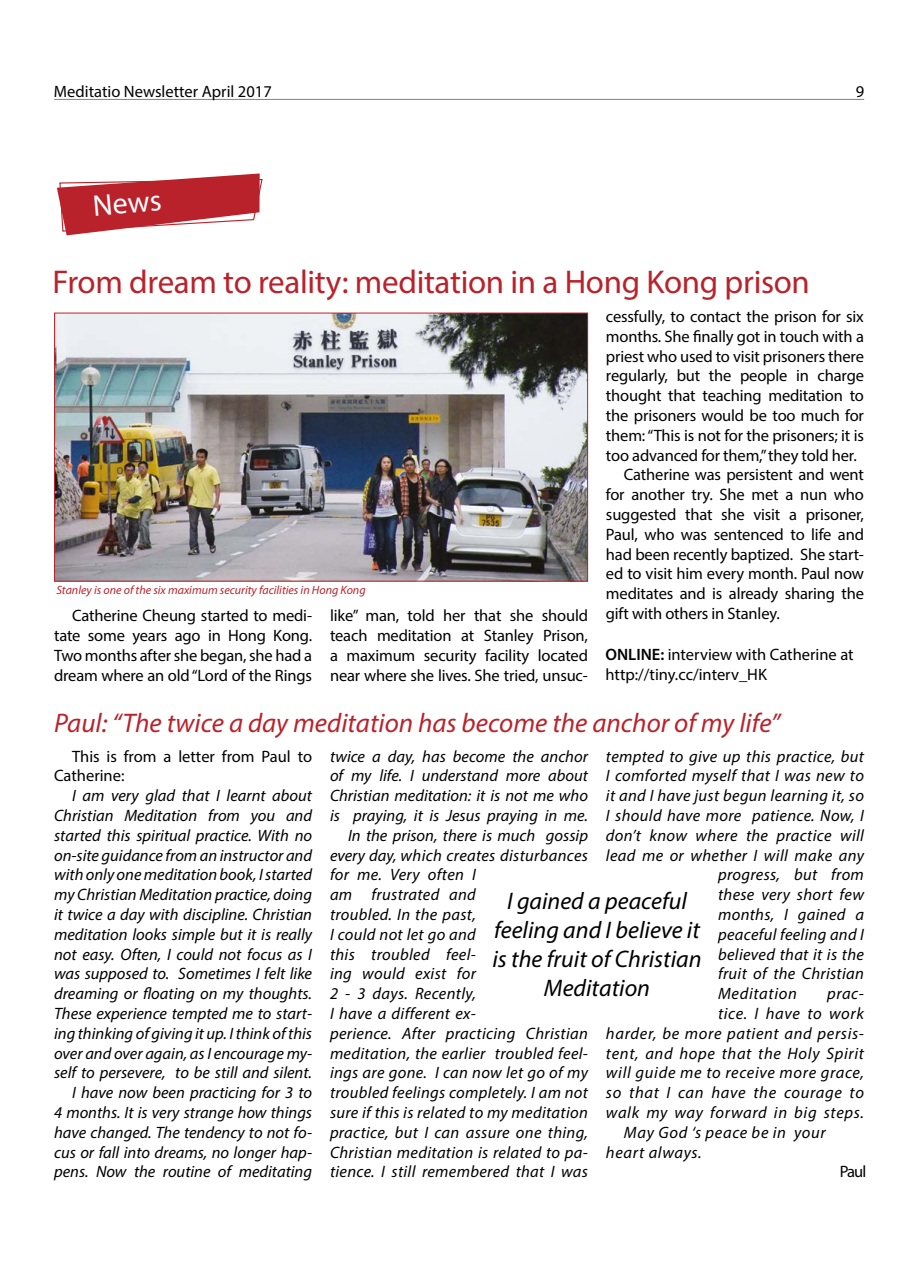
<style>
.page{position:relative;width:918px;height:1263px;background:#fff}
.page>*{position:absolute;margin:0;border:0;box-sizing:border-box;transform-origin:0 0}
.t1{font:33px "Myriad Pro";letter-spacing:-.01em;color:#ba222b}
.t2{font:30px "Myriad Pro";color:#fff}
.t3{font:italic 27px "Myriad Pro";color:#ba222b}
.t4{font:italic 24px/28.8px "Myriad Pro";color:#000;text-align:center}
.t5{font:italic 16.5px/19.8px "Myriad Pro";letter-spacing:.015em;color:#000;text-align:right}
.t6{font:16.5px/19.8px "Myriad Pro";letter-spacing:-.01em;color:#000;text-align:justify}
.t7{font:italic 16.5px "Myriad Pro";letter-spacing:.04em;color:#000}
.t8{font:italic 12px "Myriad Pro";color:#ba222b}
.s1{font-weight:600}
</style>
<div class="page">
<hr style="left:54px;top:99px;width:810px;height:1px;background:#000">
<svg style="left:57px;top:173px;width:206px;height:62px"></svg>
<img style="left:56px;top:315px;width:530px;height:264px">
<div style="left:54px;top:313px;width:534px;height:268px;border:1px solid #ba222b"></div>
<p class="t6" style="left:54px;top:82px;width:219px">Meditatio Newsletter April 2017</p>
<p class="t6" style="left:856px;top:82px;width:10px">9</p>
<h2 class="t2" style="left:91px;top:188px;width:70px;rotate:-5deg">News</h2>
<h1 class="t1" style="left:53px;top:262px;width:759px">From dream to reality: meditation in a Hong Kong prison</h1>
<p class="t8" style="left:56px;top:583px;width:311px">Stanley is one of the six maximum security facilities in Hong Kong</p>
<p class="t6" style="left:330px;top:605px;width:260px">like” man, told her that she should teach meditation at Stanley Prison, a maximum security facility located near where she lives. She tried, unsuc-</p>
<p class="t6" style="left:54px;top:605px;width:260px;text-indent:18px">Catherine Cheung started to medi&shy;tate some years ago in Hong Kong.<br>Two months after she began, she had a dream where an old “Lord of the Rings</p>
<p class="t6" style="left:606px;top:306px;width:259px">cessfully, to contact the prison for six</p>
<p class="t6" style="left:606px;top:326px;width:259px">months. She finally got in touch with a</p>
<p class="t6" style="left:606px;top:346px;width:260px">priest who used to visit prisoners there</p>
<p class="t6" style="left:606px;top:366px;width:260px">regularly, but the people in charge</p>
<p class="t6" style="left:606px;top:386px;width:260px">thought that teaching meditation to</p>
<p class="t6" style="left:606px;top:405px;width:260px">the prisoners would be too much for</p>
<p class="t6" style="left:606px;top:425px;width:260px">them: “This is not for the prisoners; it is</p>
<p class="t6" style="left:606px;top:445px;width:252px">too advanced for them,” they told her.</p>
<p class="t6" style="left:624px;top:465px;width:242px">Catherine was persistent and went</p>
<p class="t6" style="left:606px;top:485px;width:259px">for another try. She met a nun who</p>
<p class="t6" style="left:606px;top:504px;width:260px">suggested that she visit a prisoner,</p>
<p class="t6" style="left:606px;top:524px;width:260px">Paul, who was sentenced to life and</p>
<p class="t6" style="left:606px;top:544px;width:259px">had been recently baptized. She start-</p>
<p class="t6" style="left:606px;top:564px;width:259px">ed to visit him every month. Paul now</p>
<p class="t6" style="left:606px;top:584px;width:260px">meditates and is already sharing the</p>
<p class="t6" style="left:606px;top:603px;width:175px">gift with others in Stanley.</p>
<p class="t6" style="left:605px;top:645px;width:250px"><span class="s1">ONLINE:</span> interview with Catherine at http://tiny.cc/interv_HK</p>
<h3 class="t3" style="left:54px;top:706px;width:728px">Paul: “The twice a day meditation has become the anchor of my life”</h3>
<p class="t5" style="left:330px;top:746px;width:259px">twice a day, has become the anchor</p>
<p class="t5" style="left:330px;top:766px;width:259px">of my life. I understand more about</p>
<p class="t5" style="left:330px;top:785px;width:260px">Christian meditation: it is not me who</p>
<p class="t5" style="left:330px;top:805px;width:260px">is praying, it is Jesus praying in me.</p>
<p class="t5" style="left:348px;top:825px;width:242px">In the prison, there is much gossip</p>
<p class="t5" style="left:330px;top:845px;width:259px">every day, which creates disturbances</p>
<p class="t5" style="left:330px;top:865px;width:147px">for me. Very often I</p>
<p class="t5" style="left:330px;top:884px;width:147px">am frustrated and</p>
<p class="t5" style="left:330px;top:904px;width:147px">troubled. In the past,</p>
<p class="t5" style="left:330px;top:924px;width:147px">I could not let go and</p>
<p class="t5" style="left:330px;top:944px;width:147px">this troubled feel-</p>
<p class="t5" style="left:330px;top:964px;width:147px">ing would exist for</p>
<p class="t5" style="left:330px;top:983px;width:147px">2 - 3 days. Recently,</p>
<p class="t5" style="left:330px;top:1003px;width:147px">I have a different ex-</p>
<p class="t5" style="left:330px;top:1023px;width:260px">perience. After practicing Christian</p>
<p class="t5" style="left:330px;top:1043px;width:259px">meditation, the earlier troubled feel-</p>
<p class="t5" style="left:330px;top:1063px;width:260px">ings are gone. I can now let go of my</p>
<p class="t5" style="left:330px;top:1082px;width:260px">troubled feelings completely. I am not</p>
<p class="t5" style="left:330px;top:1102px;width:259px">sure if this is related to my meditation</p>
<p class="t5" style="left:330px;top:1122px;width:260px">practice, but I can assure one thing,</p>
<p class="t5" style="left:330px;top:1142px;width:259px">Christian meditation is related to pa-</p>
<p class="t5" style="left:330px;top:1162px;width:260px">tience. I still remembered that I was</p>
<p class="t6" style="left:54px;top:746px;width:260px;text-indent:18px">This is from a letter from Paul to<br>Catherine:</p>
<p class="t5" style="left:54px;top:785px;width:260px">I am very glad that I learnt about Christian Meditation from you and started this spiritual practice. With no on-site guidance from an instructor and with only one meditation book, I started my Christian Meditation practice, doing it twice a day with discipline. Christian meditation looks simple but it is really not easy. Often, I could not focus as I was supposed to. Sometimes I felt like dreaming or floating on my thoughts.<br>These experience tempted me to start&shy;ing thinking of giving it up. I think of this over and over again, as I encourage my&shy;self to persevere, to be still and silent.<br>I have now been practicing for 3 to<br>4 months. It is very strange how things have changed. The tendency to not fo&shy;cus or fall into dreams, no longer hap&shy;pens. Now the routine of meditating</p>
<p class="t5" style="left:606px;top:746px;width:260px">tempted to give up this practice, but</p>
<p class="t5" style="left:606px;top:766px;width:260px">I comforted myself that I was new to</p>
<p class="t5" style="left:606px;top:785px;width:260px">it and I have just begun learning it, so</p>
<p class="t5" style="left:606px;top:805px;width:260px">I should have more patience. Now, I</p>
<p class="t5" style="left:606px;top:825px;width:260px">don’t know where the practice will</p>
<p class="t5" style="left:606px;top:845px;width:260px">lead me or whether I will make any</p>
<p class="t5" style="left:718px;top:865px;width:147px">progress, but from</p>
<p class="t5" style="left:718px;top:884px;width:147px">these very short few</p>
<p class="t5" style="left:718px;top:904px;width:147px">months, I gained a</p>
<p class="t5" style="left:718px;top:924px;width:147px">peaceful feeling and I</p>
<p class="t5" style="left:718px;top:944px;width:147px">believed that it is the</p>
<p class="t5" style="left:718px;top:964px;width:147px">fruit of the Christian</p>
<p class="t7" style="left:718px;top:983px;width:80px">Meditation</p>
<p class="t5" style="left:827px;top:983px;width:38px">prac-</p>
<p class="t7" style="left:718px;top:1003px;width:147px">tice. I have to work</p>
<p class="t7" style="left:606px;top:1023px;width:259px">harder, be more patient and persis-</p>
<p class="t7" style="left:606px;top:1043px;width:259px">tent, and hope that the Holy Spirit</p>
<p class="t7" style="left:606px;top:1063px;width:260px">will guide me to receive more grace,</p>
<p class="t7" style="left:606px;top:1082px;width:259px">so that I can have the courage to</p>
<p class="t7" style="left:606px;top:1102px;width:259px">walk my way forward in big steps.</p>
<p class="t7" style="left:624px;top:1122px;width:203px">May God ‘s peace be in your</p>
<p class="t7" style="left:606px;top:1142px;width:97px">heart always.</p>
<h3 class="t4" style="left:492px;top:886px;width:211px">I gained a peaceful feeling and I believe it is the fruit of Christian<br>Meditation</h3>
<p class="t6" style="left:840px;top:1161px;width:28px">Paul</p>
</div>
